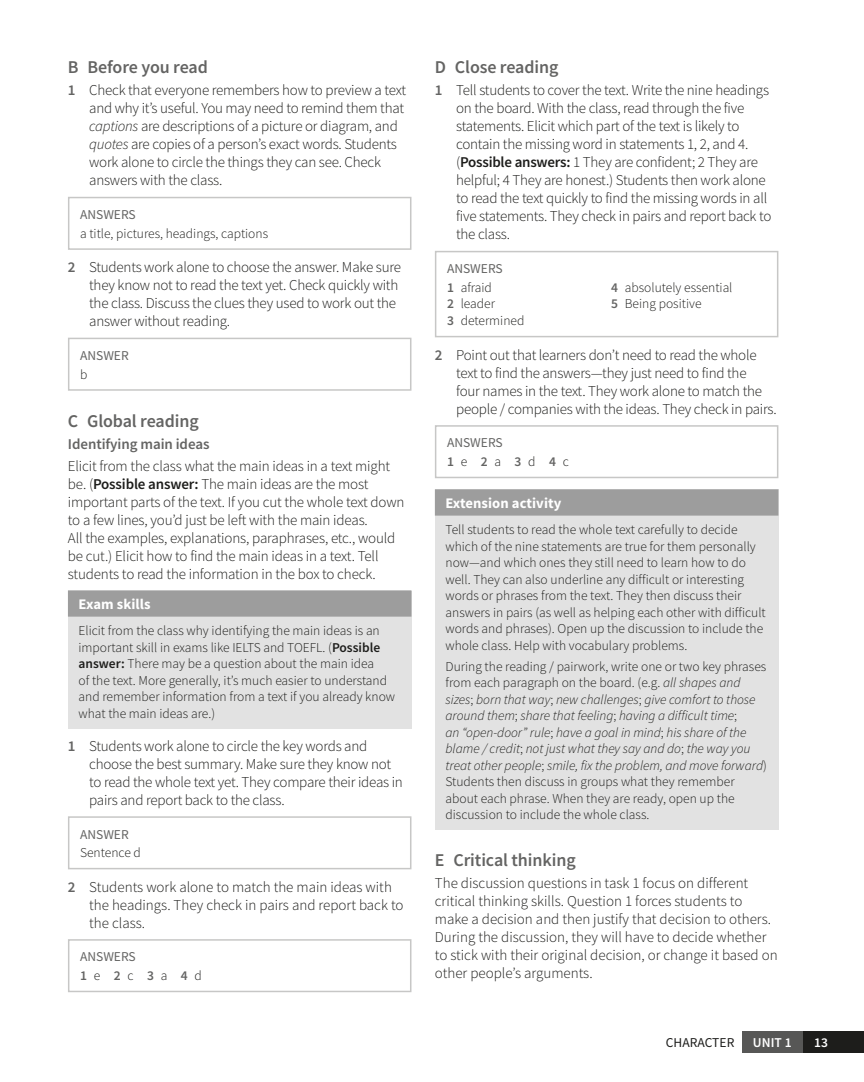
<style>
.page{position:relative;width:864px;height:1082px;background:#fff}
.page>*{position:absolute;margin:0;border:0;box-sizing:border-box;transform-origin:0 0}
.t1{font:600 18px "Source Sans Pro";letter-spacing:-.005em;color:#646463}
.t2{font:300 15px/18px "Source Sans Pro";letter-spacing:-.015em;color:#1d1d1b}
.t3{font:600 15px "Source Sans Pro";letter-spacing:-.005em;color:#646463}
.t4{font:700 14.7px "Source Sans Pro";letter-spacing:.005em;color:#fff}
.t5{font:300 13.5px/16.5px "Source Sans Pro";color:#1d1d1b}
.t6{font:italic 300 13.5px/16.5px "Source Sans Pro";color:#1d1d1b}
.t7{font:13.5px/18.6px "Source Sans Pro";color:#646463}
.t8{font:13.5px "Source Sans Pro";letter-spacing:.005em;color:#1d1d1b}
.t9{font:600 13.5px "Source Sans Pro";letter-spacing:.005em;color:#fff}
.s1{font-weight:600;color:#646463}
.s2{font-style:italic}
.s3{font-weight:600}
.s4{font-weight:300;color:#1d1d1b}
.s5{font-style:normal}
</style>
<div class="page">
<div style="left:435px;top:251px;width:343px;height:86px;border:2px solid #c7c7c6"></div>
<div style="left:435px;top:425px;width:343px;height:53px;border:2px solid #c7c7c6"></div>
<div style="left:435px;top:489px;width:343px;height:340px;background:#e2e2e2"></div>
<div style="left:435px;top:489px;width:343px;height:26px;background:#9d9d9d"></div>
<div style="left:68px;top:197px;width:343px;height:53px;border:2px solid #c7c7c6"></div>
<div style="left:68px;top:337px;width:343px;height:53px;border:2px solid #c7c7c6"></div>
<div style="left:68px;top:590px;width:343px;height:138px;background:#e2e2e2"></div>
<div style="left:68px;top:590px;width:343px;height:26px;background:#9d9d9d"></div>
<div style="left:68px;top:816px;width:343px;height:53px;border:2px solid #c7c7c6"></div>
<div style="left:68px;top:938px;width:343px;height:53px;border:2px solid #c7c7c6"></div>
<div style="left:742px;top:1031px;width:61px;height:21px;background:#575756"></div>
<div style="left:803px;top:1031px;width:60px;height:21px;background:#1d1d1b"></div>
<p class="t1" style="left:68px;top:55px;width:141px">B Before you read</p>
<p class="t2" style="left:89px;top:81px;width:318px;text-indent:-21px"><span class="s1">1</span> Check that everyone remembers how to preview a text and why it’s useful. You may need to remind them that <span class="s2">captions</span> are descriptions of a picture or diagram, and <span class="s2">quotes</span> are copies of a person’s exact words. Students work alone to circle the things they can see. Check answers with the class.</p>
<p class="t7" style="left:80px;top:205px;width:57px">ANSWERS</p>
<p class="t5" style="left:80px;top:225px;width:190px">a title, pictures, headings, captions</p>
<p class="t2" style="left:89px;top:258px;width:313px;text-indent:-21px"><span class="s1">2</span> Students work alone to choose the answer. Make sure they know not to read the text yet. Check quickly with the class. Discuss the clues they used to work out the answer without reading.</p>
<p class="t7" style="left:80px;top:346px;width:50px">ANSWER</p>
<p class="t5" style="left:80px;top:366px;width:9px">b</p>
<p class="t1" style="left:68px;top:409px;width:132px">C Global reading</p>
<p class="t3" style="left:68px;top:434px;width:143px">Identifying main ideas</p>
<p class="t2" style="left:68px;top:457px;width:338px">Elicit from the class what the main ideas in a text might be. (<span class="s3">Possible answer:</span> The main ideas are the most important parts of the text. If you cut the whole text down to a few lines, you’d just be left with the main ideas.<br>All the examples, explanations, paraphrases, etc., would be cut.) Elicit how to find the main ideas in a text. Tell students to read the information in the box to check.</p>
<p class="t4" style="left:79px;top:594px;width:73px">Exam skills</p>
<p class="t5" style="left:79px;top:622px;width:318px">Elicit from the class why identifying the main ideas is an important skill in exams like IELTS and TOEFL. (<span class="s3">Possible answer:</span> There may be a question about the main idea<br>of the text. More generally, it’s much easier to understand and remember information from a text if you already know what the main ideas are.)</p>
<p class="t2" style="left:89px;top:736px;width:315px;text-indent:-21px"><span class="s1">1</span> Students work alone to circle the key words and choose the best summary. Make sure they know not to read the whole text yet. They compare their ideas in pairs and report back to the class.</p>
<p class="t7" style="left:80px;top:824px;width:50px">ANSWER</p>
<p class="t5" style="left:80px;top:844px;width:62px">Sentence d</p>
<p class="t2" style="left:89px;top:877px;width:316px;text-indent:-21px"><span class="s1">2</span> Students work alone to match the main ideas with the headings. They check in pairs and report back to the class.</p>
<p class="t7" style="left:80px;top:947px;width:123px">ANSWERS<br><span class="s3">1</span><span class="s4">e</span> <span class="s3">2</span><span class="s4">c</span> <span class="s3">3</span><span class="s4">a</span> <span class="s3">4</span><span class="s4">d</span></p>
<p class="t1" style="left:435px;top:55px;width:125px">D Close reading</p>
<p class="t2" style="left:456px;top:81px;width:317px;text-indent:-21px"><span class="s1">1</span> Tell students to cover the text. Write the nine headings on the board. With the class, read through the five statements. Elicit which part of the text is likely to contain the missing word in statements 1, 2, and 4. (<span class="s3">Possible answers:</span> 1 They are confident; 2 They are helpful; 4 They are honest.) Students then work alone to read the text quickly to find the missing words in all five statements. They check in pairs and report back to the class.</p>
<p class="t7" style="left:447px;top:259px;width:57px">ANSWERS<br><span class="s3">1</span> <span class="s4">afraid</span></p>
<p class="t5" style="left:447px;top:295px;width:79px"><span class="s1">2</span> leader<br><span class="s1">3</span> determined</p>
<p class="t5" style="left:611px;top:279px;width:123px"><span class="s1">4</span> absolutely essential<br><span class="s1">5</span> Being positive</p>
<p class="t2" style="left:456px;top:345px;width:322px;text-indent:-21px"><span class="s1">2</span> Point out that learners don’t need to read the whole text to find the answers—they just need to find the<br>four names in the text. They work alone to match the people / companies with the ideas. They check in pairs.</p>
<p class="t7" style="left:447px;top:433px;width:123px">ANSWERS<br><span class="s3">1</span><span class="s4">e</span> <span class="s3">2</span><span class="s4">a</span> <span class="s3">3</span><span class="s4">d</span> <span class="s3">4</span><span class="s4">c</span></p>
<p class="t4" style="left:445px;top:493px;width:117px">Extension activity</p>
<p class="t5" style="left:445px;top:521px;width:322px">Tell students to read the whole text carefully to decide which of the nine statements are true for them personally now—and which ones they still need to learn how to do well. They can also underline any difficult or interesting words or phrases from the text. They then discuss their answers in pairs (as well as helping each other with difficult words and phrases). Open up the discussion to include the whole class. Help with vocabulary problems.</p>
<p class="t6" style="left:445px;top:657px;width:323px"><span class="s5">During the reading / pairwork, write one or two key phrases from each paragraph on the board. (e.g.</span> all shapes and sizes<span class="s5">;</span> born that way<span class="s5">;</span> new challenges<span class="s5">;</span> give comfort to those around them<span class="s5">;</span> share that feeling<span class="s5">;</span> having a difficult time<span class="s5">;<br></span>an “open-door” rule<span class="s5">;</span> have a goal in mind<span class="s5">;</span> his share of the blame / credit<span class="s5">;</span> not just what they say and do<span class="s5">;</span> the way you treat other people<span class="s5">;</span> smile, fix the problem, and move forward<span class="s5">)<br>Students then discuss in groups what they remember about each phrase. When they are ready, open up the discussion to include the whole class.</span></p>
<p class="t1" style="left:435px;top:847px;width:142px">E Critical thinking</p>
<p class="t2" style="left:435px;top:873px;width:344px">The discussion questions in task 1 focus on different critical thinking skills. Question 1 forces students to make a decision and then justify that decision to others.<br>During the discussion, they will have to decide whether to stick with their original decision, or change it based on other people’s arguments.</p>
<p class="t8" style="left:665px;top:1033px;width:70px">CHARACTER</p>
<p class="t9" style="left:752px;top:1033px;width:40px">UNIT 1</p>
<p class="t9" style="left:814px;top:1033px;width:15px">13</p>
</div>
